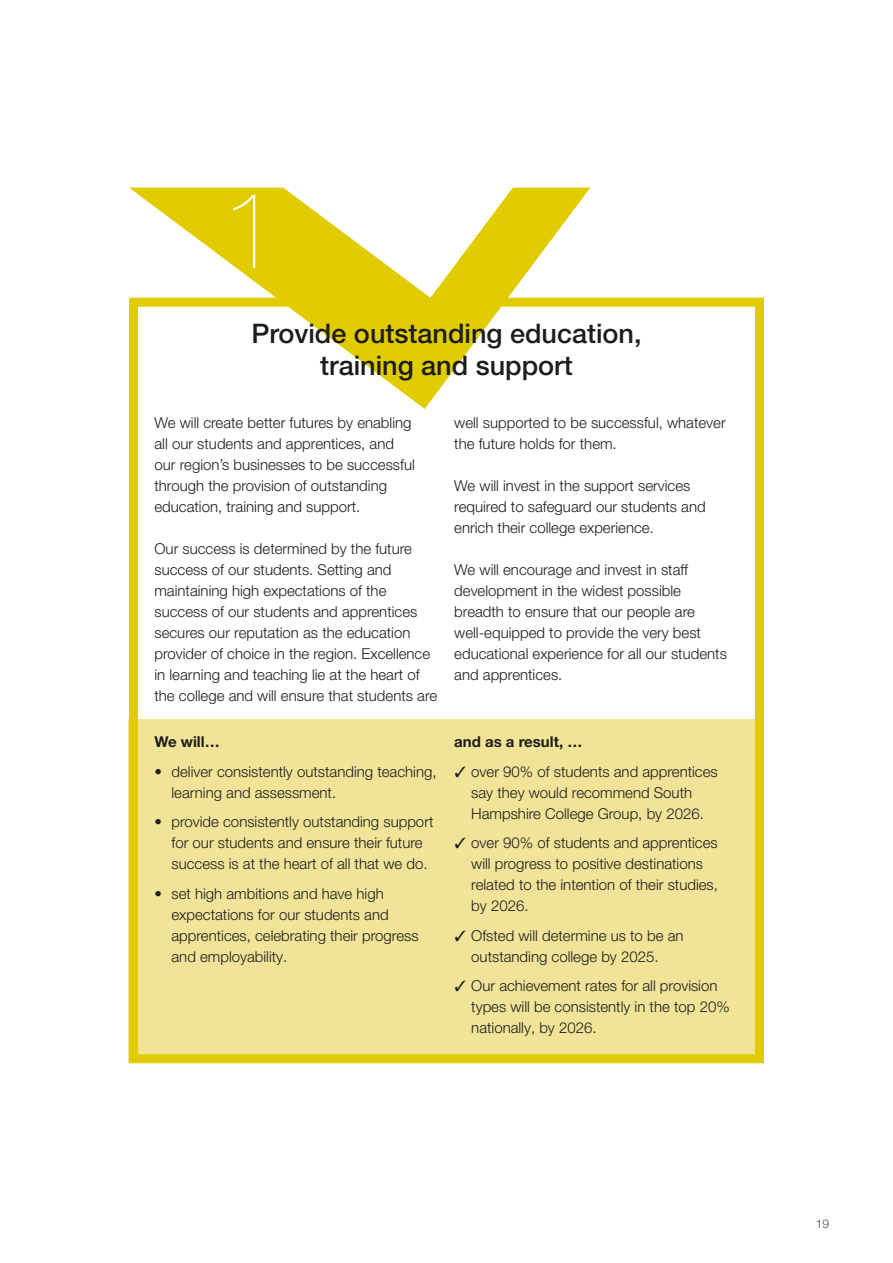
<style>
.page{position:relative;width:893px;height:1263px;background:#fff}
.page>*{position:absolute;margin:0;border:0;box-sizing:border-box;transform-origin:0 0}
.t1{font:200 108px "Helvetica Neue LT Pro";color:#fff}
.t2{font:500 27px/31.5px "Helvetica Neue LT Pro";color:#1d1d1b;text-align:center}
.t3{font:300 15px/21px "Helvetica Neue LT Pro";color:#1d1d1b}
.t4{font:700 15px "Helvetica Neue LT Pro";color:#1d1d1b}
.t5{font:300 12px "Helvetica Neue";color:#454444}
</style>
<div class="page">
<div style="left:129px;top:720px;width:635px;height:343px;background:#f1e498"></div>
<div style="left:129px;top:298px;width:635px;height:765px;border:9px solid #e1cc00"></div>
<svg style="left:129px;top:188px;width:461px;height:221px"></svg>
<h1 class="t1" style="left:221px;top:167px;width:62px">1</h1>
<h2 class="t2" style="left:251px;top:317px;width:392px">Provide outstanding education, training and support</h2>
<p class="t3" style="left:154px;top:412px;width:262px">We will create better futures by enabling all our students and apprentices, and our region’s businesses to be successful through the provision of outstanding education, training and support.</p>
<p class="t3" style="left:154px;top:538px;width:284px">Our success is determined by the future success of our students. Setting and maintaining high expectations of the success of our students and apprentices secures our reputation as the education provider of choice in the region. Excellence in learning and teaching lie at the heart of the college and will ensure that students are</p>
<p class="t3" style="left:454px;top:412px;width:273px">well supported to be successful, whatever the future holds for them.</p>
<p class="t3" style="left:454px;top:475px;width:253px">We will invest in the support services required to safeguard our students and enrich their college experience.</p>
<p class="t3" style="left:454px;top:559px;width:274px">We will encourage and invest in staff development in the widest possible breadth to ensure that our people are well-equipped to provide the very best educational experience for all our students and apprentices.</p>
<p class="t4" style="left:154px;top:733px;width:67px">We will…</p>
<p class="t3" style="left:171px;top:761px;width:267px;text-indent:-17px">• deliver consistently outstanding teaching, learning and assessment.</p>
<p class="t3" style="left:171px;top:811px;width:263px;text-indent:-17px">• provide consistently outstanding support for our students and ensure their future success is at the heart of all that we do.</p>
<p class="t3" style="left:171px;top:883px;width:249px;text-indent:-17px">• set high ambitions and have high expectations for our students and apprentices, celebrating their progress and employability.</p>
<p class="t4" style="left:454px;top:733px;width:130px">and as a result, …</p>
<p class="t3" style="left:471px;top:761px;width:248px">over 90% of students and apprentices say they would recommend South<br>Hampshire College Group, by 2026.</p>
<p class="t3" style="left:471px;top:832px;width:248px">over 90% of students and apprentices will progress to positive destinations related to the intention of their studies, by 2026.</p>
<p class="t3" style="left:471px;top:925px;width:214px">Ofsted will determine us to be an outstanding college by 2025.</p>
<p class="t3" style="left:471px;top:975px;width:260px">Our achievement rates for all provision types will be consistently in the top 20% nationally, by 2026.</p>
<p class="t5" style="left:816px;top:1214px;width:15px">19</p>
</div>
